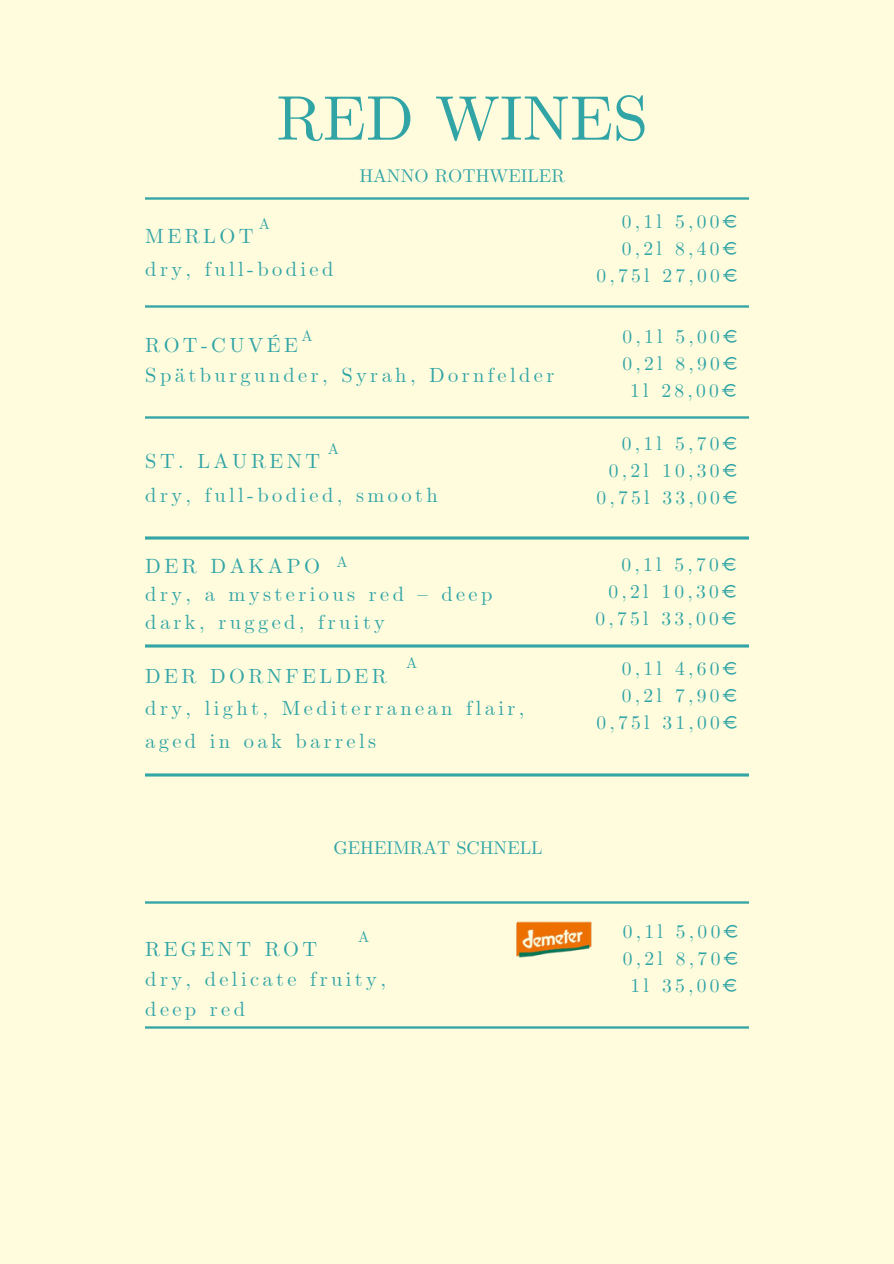
<style>
.page{position:relative;width:894px;height:1264px;background:#fff}
.page>*{position:absolute;margin:0;border:0;box-sizing:border-box;transform-origin:0 0}
.t1{font:63.15px "CMU Serif";color:#31a4a6}
.t2{font:20.55px "CMU Serif";letter-spacing:.165em;color:#31a4a6}
.t3{font:20.4px/30.3px "CMU Serif";letter-spacing:.17em;color:#31a4a6}
.t4{font:19.5px/27px "CMU Serif";letter-spacing:.165em;color:#31a4a6;text-align:right}
.t5{font:18.3px "CMU Serif";color:#31a4a6}
.t6{font:15px "CMU Serif";color:#31a4a6}
</style>
<div class="page">
<div style="left:0;top:0;width:893px;height:1263px;background:#fffcdd"></div>
<img style="left:145px;top:197px;width:603px;height:2px">
<img style="left:145px;top:306px;width:603px;height:2px">
<img style="left:145px;top:416px;width:603px;height:3px">
<img style="left:145px;top:537px;width:603px;height:2px">
<img style="left:145px;top:774px;width:603px;height:2px">
<img style="left:145px;top:901px;width:603px;height:2px">
<img style="left:145px;top:1026px;width:603px;height:2px">
<img style="left:145px;top:645px;width:603px;height:2px">
<img style="left:516px;top:921px;width:76px;height:37px">
<p class="t1" style="left:276px;top:81px;width:373px">RED WINES</p>
<p class="t5" style="left:359px;top:165px;width:207px">HANNO ROTHWEILER</p>
<p class="t6" style="left:259px;top:215px;width:13px">A</p>
<p class="t2" style="left:145px;top:224px;width:110px">MERLOT</p>
<p class="t3" style="left:145px;top:254px;width:189px">dry, full-bodied</p>
<h1 class="t6" style="left:301px;top:327px;width:13px">A</h1>
<h1 class="t3" style="left:145px;top:330px;width:410px">ROT-CUVÉE<br>Spätburgunder, Syrah, Dornfelder</h1>
<h1 class="t6" style="left:327px;top:440px;width:13px">A</h1>
<h1 class="t3" style="left:145px;top:445px;width:294px;line-height:33.8px">ST. LAURENT<br>dry, full-bodied, smooth</h1>
<h1 class="t6" style="left:336px;top:552px;width:13px">A</h1>
<p class="t2" style="left:145px;top:553px;width:176px">DER DAKAPO</p>
<p class="t3" style="left:145px;top:581px;width:348px;line-height:28.2px">dry, a mysterious red – deep dark, rugged, fruity</p>
<p class="t6" style="left:406px;top:654px;width:13px">A</p>
<p class="t3" style="left:145px;top:660px;width:380px;line-height:32.7px">DER DORNFELDER<br>dry, light, Mediterranean flair, aged in oak barrels</p>
<h1 class="t5" style="left:333px;top:837px;width:211px">GEHEIMRAT SCHNELL</h1>
<p class="t6" style="left:358px;top:928px;width:13px">A</p>
<p class="t3" style="left:145px;top:934px;width:242px">REGENT ROT<br>dry, delicate fruity, deep red</p>
<p class="t4" style="left:596px;top:209px;width:142px">0,1l 5,00€<br>0,2l 8,40€<br>0,75l 27,00€</p>
<h1 class="t4" style="left:622px;top:324px;width:116px;text-align:center">0,1l 5,00€<br>0,2l 8,90€<br>1l 28,00€</h1>
<p class="t4" style="left:596px;top:431px;width:142px">0,1l 5,70€<br>0,2l 10,30€<br>0,75l 33,00€</p>
<p class="t4" style="left:595px;top:551px;width:142px">0,1l 5,70€<br>0,2l 10,30€<br>0,75l 33,00€</p>
<h1 class="t4" style="left:596px;top:656px;width:142px">0,1l 4,60€<br>0,2l 7,90€<br>0,75l 31,00€</h1>
<h1 class="t4" style="left:622px;top:918px;width:116px;text-align:center">0,1l 5,00€<br>0,2l 8,70€<br>1l 35,00€</h1>
</div>
